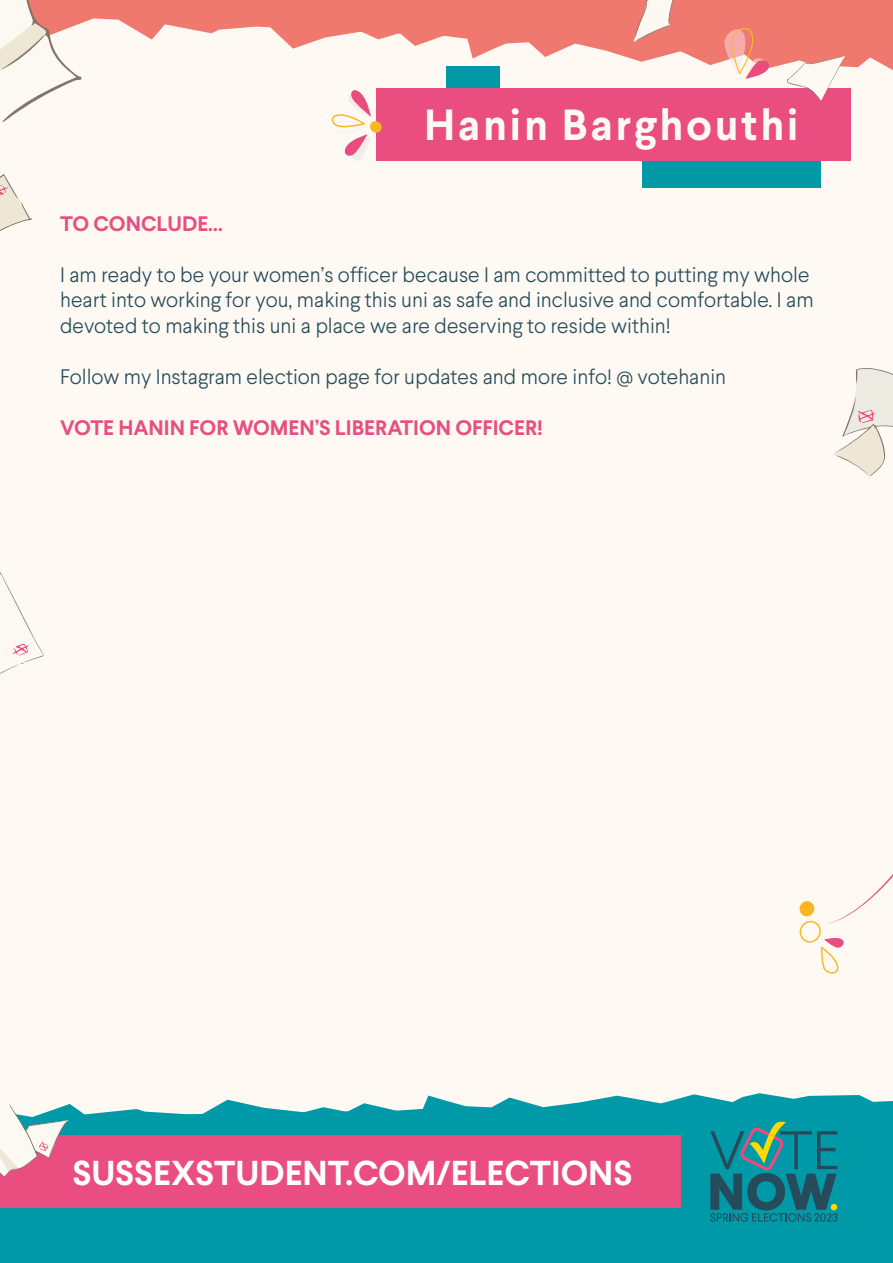
<style>
.page{position:relative;width:893px;height:1263px;background:#fefaf3}
.page>*{position:absolute;margin:0;border:0;box-sizing:border-box;transform-origin:0 0}
.t1{font:700 43.5px "Larsseit";letter-spacing:.06em;color:#fefaf3}
.t2{font:700 34.5px "Larsseit";color:#fff}
.t3{font:300 21px/25.5px "Larsseit";color:#264c5b}
.t4{font:700 21px "Larsseit";color:#e74f80}
</style>
<div class="page">
<div style="left:642px;top:133px;width:179px;height:55px;background:#039aa8"></div>
<div style="left:446px;top:66px;width:54px;height:35px;background:#039aa8"></div>
<div style="left:376px;top:88px;width:474px;height:72px;background:#ea4d7f"></div>
<svg style="left:0;top:1093px;width:893px;height:170px;background:#1ba3b0"></svg>
<div style="left:0;top:1135px;width:680px;height:73px;background:#ea4d7f"></div>
<svg style="left:710px;top:1122px;width:127px;height:100px;background:#19808a"></svg>
<svg style="left:332px;top:90px;width:50px;height:71px"></svg>
<svg style="left:81px;top:0;width:812px;height:70px;fill:#ef786f"></svg>
<svg style="left:832px;top:368px;width:61px;height:109px"></svg>
<svg style="left:634px;top:0;width:44px;height:42px"></svg>
<svg style="left:787px;top:56px;width:58px;height:45px"></svg>
<svg style="left:0;top:572px;width:44px;height:102px"></svg>
<svg style="left:0;top:1102px;width:69px;height:75px"></svg>
<svg style="left:0;top:0;width:81px;height:122px"></svg>
<svg style="left:799px;top:874px;width:94px;height:100px"></svg>
<svg style="left:0;top:174px;width:33px;height:57px"></svg>
<svg style="left:723px;top:25px;width:50px;height:54px"></svg>
<h1 class="t1" style="left:424px;top:97px;width:376px">Hanin Barghouthi</h1>
<p class="t4" style="left:60px;top:210px;width:164px">TO CONCLUDE…</p>
<p class="t3" style="left:60px;top:261px;width:755px">I am ready to be your women’s officer because I am committed to putting my whole heart into working for you, making this uni as safe and inclusive and comfortable. I am devoted to making this uni a place we are deserving to reside within!</p>
<p class="t3" style="left:60px;top:363px;width:667px">Follow my Instagram election page for updates and more info! @ votehanin</p>
<p class="t4" style="left:60px;top:414px;width:484px">VOTE HANIN FOR WOMEN’S LIBERATION OFFICER!</p>
<h2 class="t2" style="left:72px;top:1150px;width:561px">SUSSEXSTUDENT.COM/ELECTIONS</h2>
</div>
